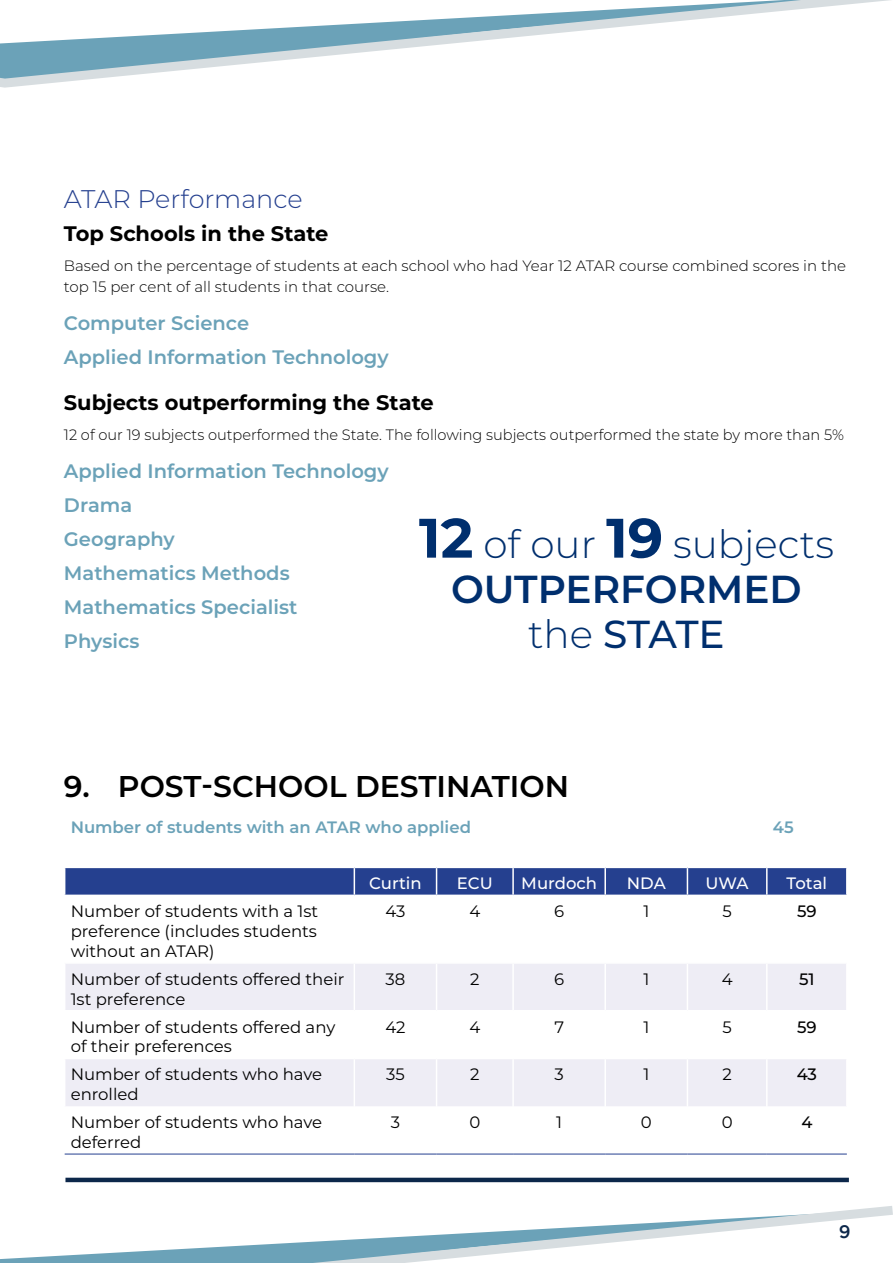
<style>
.page{position:relative;width:893px;height:1263px;background:#fff}
.page>*{position:absolute;margin:0;border:0;box-sizing:border-box;transform-origin:0 0}
.t1{font:300 39px/45px "Montserrat";color:#002f6e;text-align:center}
.t2{font:600 30px "Montserrat";color:#000}
.t3{font:300 25.5px "Montserrat";color:#25408f}
.t4{font:700 21px "Montserrat";color:#000}
.t5{font:600 19.5px/34px "Montserrat";color:#6ba2b8}
.t6{font:500 18px "Gotham";color:#0c274a}
.t7{font:16.5px/19.8px "Montserrat";color:#000}
.t8{font:600 16.5px "Montserrat";color:#6ba2b8}
.t9{font:500 16.5px "Montserrat";color:#fff}
.t10{font:500 16.5px "Montserrat";color:#000}
.t11{font:300 15px/21px "Montserrat";color:#000}
.s1{font-weight:700;font-size:55.5px}
.s2{font-weight:600}
.s3{font-weight:500}
</style>
<div class="page">
<svg style="left:0;top:0;width:890px;height:88px"></svg>
<svg style="left:0;top:1177px;width:893px;height:86px"></svg>
<svg style="left:65px;top:964px;width:781px;height:142px;fill:#eeedf5"></svg>
<svg style="left:64px;top:867px;width:782px;height:28px;background:#314b95"></svg>
<hr style="left:767px;top:867px;width:81px;height:1px;background:#fff">
<hr style="left:766px;top:868px;width:2px;height:27px;background:#fff">
<hr style="left:354px;top:964px;width:1px;height:46px;background:#fff">
<hr style="left:436px;top:964px;width:1px;height:46px;background:#fff">
<hr style="left:512px;top:964px;width:2px;height:46px;background:#fff">
<hr style="left:604px;top:964px;width:2px;height:46px;background:#fff">
<hr style="left:687px;top:964px;width:1px;height:46px;background:#fff">
<hr style="left:766px;top:964px;width:2px;height:46px;background:#fff">
<hr style="left:64px;top:1010px;width:290px;height:1px;background:#fff">
<hr style="left:354px;top:1010px;width:83px;height:1px;background:#fff">
<hr style="left:354px;top:1011px;width:1px;height:47px;background:#fff">
<hr style="left:437px;top:1010px;width:76px;height:1px;background:#fff">
<hr style="left:436px;top:1011px;width:1px;height:47px;background:#fff">
<hr style="left:513px;top:1010px;width:92px;height:1px;background:#fff">
<hr style="left:512px;top:1011px;width:2px;height:47px;background:#fff">
<hr style="left:605px;top:1010px;width:82px;height:1px;background:#fff">
<hr style="left:604px;top:1011px;width:2px;height:47px;background:#fff">
<hr style="left:687px;top:1010px;width:80px;height:1px;background:#fff">
<hr style="left:687px;top:1011px;width:1px;height:47px;background:#fff">
<hr style="left:767px;top:1010px;width:81px;height:1px;background:#fff">
<hr style="left:766px;top:1011px;width:2px;height:47px;background:#fff">
<hr style="left:64px;top:1058px;width:290px;height:1px;background:#fff">
<hr style="left:354px;top:1058px;width:83px;height:1px;background:#fff">
<hr style="left:354px;top:1059px;width:1px;height:47px;background:#fff">
<hr style="left:437px;top:1058px;width:76px;height:1px;background:#fff">
<hr style="left:436px;top:1059px;width:1px;height:47px;background:#fff">
<hr style="left:513px;top:1058px;width:92px;height:1px;background:#fff">
<hr style="left:512px;top:1059px;width:2px;height:47px;background:#fff">
<hr style="left:605px;top:1058px;width:82px;height:1px;background:#fff">
<hr style="left:604px;top:1059px;width:2px;height:47px;background:#fff">
<hr style="left:687px;top:1058px;width:80px;height:1px;background:#fff">
<hr style="left:687px;top:1059px;width:1px;height:47px;background:#fff">
<hr style="left:767px;top:1058px;width:81px;height:1px;background:#fff">
<hr style="left:766px;top:1059px;width:2px;height:47px;background:#fff">
<hr style="left:65px;top:1154px;width:289px;height:1px;background:#25408f">
<hr style="left:354px;top:1154px;width:83px;height:1px;background:#25408f">
<hr style="left:437px;top:1154px;width:76px;height:1px;background:#25408f">
<hr style="left:513px;top:1154px;width:92px;height:1px;background:#25408f">
<hr style="left:605px;top:1154px;width:82px;height:1px;background:#25408f">
<hr style="left:687px;top:1154px;width:80px;height:1px;background:#25408f">
<hr style="left:767px;top:1154px;width:80px;height:1px;background:#25408f">
<hr style="left:65px;top:1178px;width:784px;height:4px;background:#0c274a">
<h3 class="t3" style="left:64px;top:181px;width:240px">ATAR Performance</h3>
<p class="t4" style="left:64px;top:219px;width:266px">Top Schools in the State</p>
<p class="t11" style="left:64px;top:254px;width:784px">Based on the percentage of students at each school who had Year 12 ATAR course combined scores in the top 15 per cent of all students in that course.</p>
<p class="t5" style="left:64px;top:305px;width:326px">Computer Science<br>Applied Information Technology</p>
<p class="t4" style="left:64px;top:388px;width:371px">Subjects outperforming the State</p>
<p class="t11" style="left:64px;top:424px;width:781px">12 of our 19 subjects outperformed the State. The following subjects outperformed the state by more than 5%</p>
<p class="t5" style="left:64px;top:453px;width:326px">Applied Information Technology<br>Drama<br>Geography<br>Mathematics Methods<br>Mathematics Specialist<br>Physics</p>
<h1 class="t1" style="left:419px;top:520px;width:417px"><span class="s1">12</span> of our <span class="s1">19</span> subjects<br><span class="s2">OUTPERFORMED </span>the <span class="s3">STATE</span></h1>
<h2 class="t2" style="left:64px;top:764px;width:507px">9. POST-SCHOOL DESTINATION</h2>
<p class="t8" style="left:71px;top:816px;width:402px">Number of students with an ATAR who applied</p>
<p class="t8" style="left:773px;top:816px;width:22px">45</p>
<p class="t9" style="left:369px;top:872px;width:54px">Curtin</p>
<p class="t9" style="left:457px;top:872px;width:37px">ECU</p>
<p class="t9" style="left:521px;top:872px;width:77px">Murdoch</p>
<p class="t9" style="left:627px;top:872px;width:40px">NDA</p>
<p class="t9" style="left:706px;top:872px;width:45px">UWA</p>
<p class="t9" style="left:787px;top:872px;width:42px">Total</p>
<p class="t7" style="left:71px;top:901px;width:249px;text-align:justify">Number of students with a 1st preference (includes students without an ATAR)</p>
<p class="t7" style="left:385px;top:901px;width:21px">43</p>
<p class="t7" style="left:469px;top:901px;width:12px">4</p>
<p class="t7" style="left:554px;top:901px;width:12px">6</p>
<p class="t7" style="left:643px;top:901px;width:7px">1</p>
<p class="t7" style="left:722px;top:901px;width:11px">5</p>
<p class="t10" style="left:797px;top:900px;width:21px">59</p>
<p class="t7" style="left:71px;top:968px;width:275px">Number of students offered their<br>1st preference</p>
<p class="t7" style="left:386px;top:968px;width:21px">38</p>
<p class="t7" style="left:470px;top:968px;width:11px">2</p>
<p class="t7" style="left:554px;top:968px;width:12px">6</p>
<p class="t7" style="left:643px;top:968px;width:7px">1</p>
<p class="t7" style="left:722px;top:968px;width:12px">4</p>
<p class="t10" style="left:799px;top:967px;width:17px">51</p>
<p class="t7" style="left:71px;top:1016px;width:266px">Number of students offered any of their preferences</p>
<p class="t7" style="left:385px;top:1016px;width:22px">42</p>
<p class="t7" style="left:469px;top:1016px;width:12px">4</p>
<p class="t7" style="left:554px;top:1016px;width:11px">7</p>
<p class="t7" style="left:643px;top:1016px;width:7px">1</p>
<p class="t7" style="left:722px;top:1016px;width:11px">5</p>
<p class="t10" style="left:797px;top:1015px;width:21px">59</p>
<p class="t7" style="left:71px;top:1064px;width:253px">Number of students who have enrolled</p>
<p class="t7" style="left:386px;top:1064px;width:20px">35</p>
<p class="t7" style="left:470px;top:1064px;width:11px">2</p>
<p class="t7" style="left:555px;top:1064px;width:11px">3</p>
<p class="t7" style="left:643px;top:1064px;width:7px">1</p>
<p class="t7" style="left:722px;top:1064px;width:11px">2</p>
<p class="t10" style="left:797px;top:1063px;width:22px">43</p>
<p class="t7" style="left:71px;top:1112px;width:253px">Number of students who have deferred</p>
<p class="t7" style="left:391px;top:1112px;width:11px">3</p>
<p class="t7" style="left:469px;top:1112px;width:12px">0</p>
<p class="t7" style="left:556px;top:1112px;width:7px">1</p>
<p class="t7" style="left:641px;top:1112px;width:12px">0</p>
<p class="t7" style="left:722px;top:1112px;width:12px">0</p>
<p class="t10" style="left:801px;top:1111px;width:13px">4</p>
<p class="t6" style="left:839px;top:1222px;width:13px">9</p>
</div>
